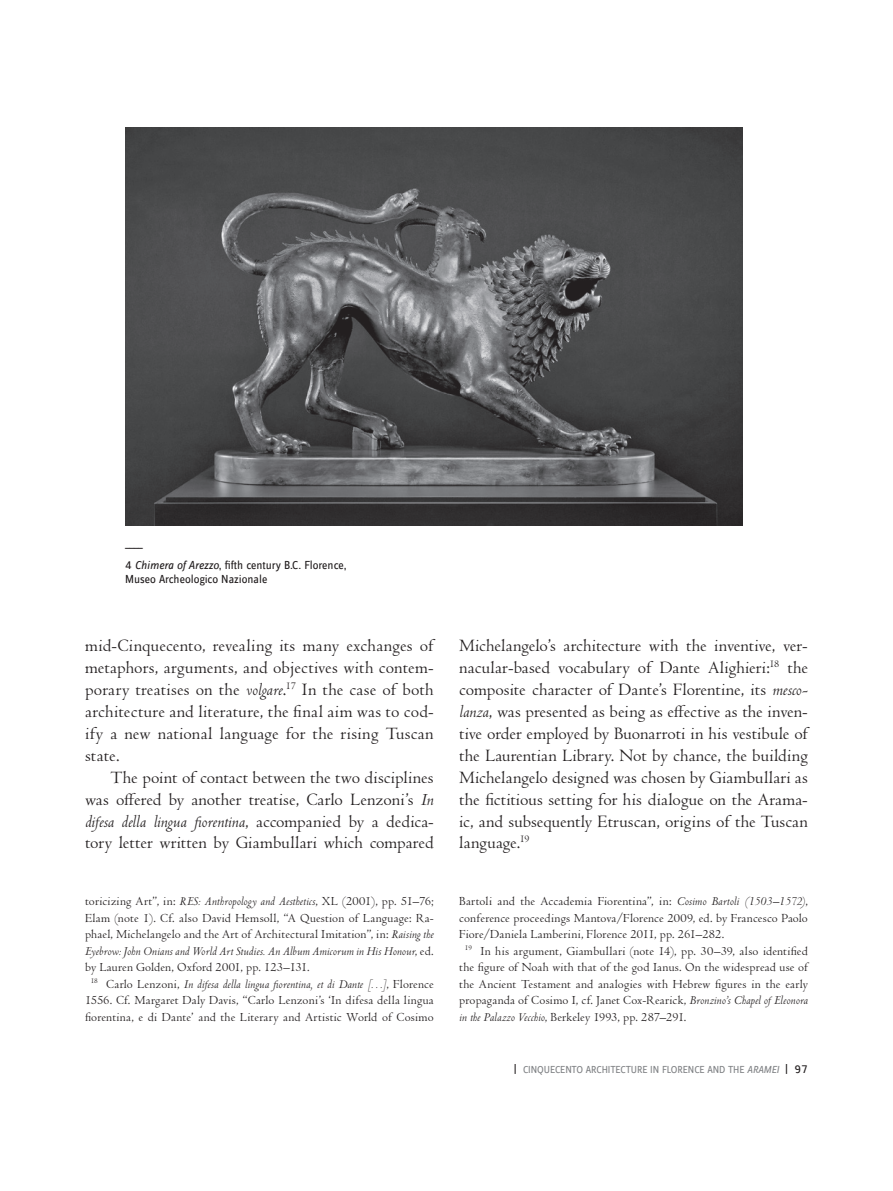
<style>
.page{position:relative;width:893px;height:1191px;background:#fff}
.page>*{position:absolute;margin:0;border:0;box-sizing:border-box;transform-origin:0 0}
.t1{font:18px/21.9px "Centaur MT Pro";letter-spacing:.005em;color:#231f20;text-align:justify}
.t2{font:12.75px "Centaur MT Pro";letter-spacing:.015em;color:#231f20}
.t3{font:italic 12.75px "Centaur MT Pro";letter-spacing:.01em;color:#231f20}
.t4{font:12.75px "Centaur MT Pro";letter-spacing:-.005em;color:#231f20}
.t5{font:12px/23px "Zine Sans Display Offc";color:#231f20}
.t6{font:10.5px "Zine Sans Display Offc";letter-spacing:-.01em;color:#808285}
.s1{font-style:italic}
.s2{font-style:normal}
.s3{font-size:12px;color:#231f20}
</style>
<div class="page">
<img style="left:125px;top:128px;width:617px;height:398px">
<p class="t5" style="left:125px;top:531px;width:223px">____<br>4 <span class="s1">Chimera of Arezzo</span>, fifth century B.C. Florence,</p>
<p class="t5" style="left:125px;top:568px;width:144px">Museo Archeologico Nazionale</p>
<p class="t1" style="left:85px;top:635px;width:351px">mid-Cinquecento, revealing its many exchanges of metaphors, arguments, and objectives with contem&shy;porary treatises on the <span class="s1">volgare</span>.<sup>17</sup> In the case of both architecture and literature, the final aim was to cod&shy;ify a new national language for the rising Tuscan state.</p>
<p class="t1" style="left:85px;top:766px;width:350px;text-indent:26px">The point of contact between the two disciplines was offered by another treatise, Carlo Lenzoni’s <span class="s1">In difesa della lingua fiorentina</span>, accompanied by a dedica&shy;tory letter written by Giambullari which compared</p>
<p class="t2" style="left:85px;top:894px;width:350px">toricizing Art”, in: <span class="s1">RES: Anthropology and Aesthetics</span>, XL (2001), pp. 51–76;</p>
<p class="t2" style="left:85px;top:910px;width:350px">Elam (note 1). Cf. also David Hemsoll, “A Question of Language: Ra-</p>
<p class="t2" style="left:85px;top:927px;width:350px">phael, Michelangelo and the Art of Architectural Imitation”, in: <span class="s1">Raising the</span></p>
<p class="t3" style="left:85px;top:942px;width:350px">Eyebrow: John Onians and World Art Studies. An Album Amicorum in His Honour<span class="s2">, ed.</span></p>
<p class="t2" style="left:85px;top:960px;width:226px">by Lauren Golden, Oxford 2001, pp. 123–131.</p>
<p class="t3" style="left:91px;top:975px;width:344px"><sup>18</sup> <span class="s2">Carlo Lenzoni,</span> In difesa della lingua fiorentina, et di Dante […]<span class="s2">, Florence</span></p>
<p class="t2" style="left:85px;top:993px;width:350px">1556. Cf. Margaret Daly Davis, “Carlo Lenzoni’s ‘In difesa della lingua</p>
<p class="t2" style="left:85px;top:1009px;width:350px">fiorentina, e di Dante’ and the Literary and Artistic World of Cosimo</p>
<p class="t1" style="left:459px;top:635px;width:351px">Michelangelo’s architecture with the inventive, ver&shy;nacular-based vocabulary of Dante Alighieri:<sup>18</sup> the composite character of Dante’s Florentine, its <span class="s1">mesco&shy;lanza</span>, was presented as being as effective as the inven&shy;tive order employed by Buonarroti in his vestibule of the Laurentian Library. Not by chance, the building Michelangelo designed was chosen by Giambullari as the fictitious setting for his dialogue on the Arama&shy;ic, and subsequently Etruscan, origins of the Tuscan language.<sup>19</sup></p>
<p class="t2" style="left:459px;top:894px;width:350px">Bartoli and the Accademia Fiorentina”, in: <span class="s1">Cosimo Bartoli (1503–1572)</span>,</p>
<p class="t2" style="left:459px;top:910px;width:350px">conference proceedings Mantova/Florence 2009, ed. by Francesco Paolo</p>
<p class="t2" style="left:459px;top:927px;width:266px">Fiore/Daniela Lamberini, Florence 2011, pp. 261–282.</p>
<p class="t2" style="left:465px;top:943px;width:344px"><sup>19</sup> In his argument, Giambullari (note 14), pp. 30–39, also identified</p>
<p class="t2" style="left:459px;top:960px;width:351px">the figure of Noah with that of the god Ianus. On the widespread use of</p>
<p class="t2" style="left:459px;top:976px;width:350px">the Ancient Testament and analogies with Hebrew figures in the early</p>
<p class="t2" style="left:459px;top:993px;width:350px">propaganda of Cosimo I, cf. Janet Cox-Rearick, <span class="s1">Bronzino’s Chapel of Eleonora</span></p>
<p class="t4" style="left:459px;top:1009px;width:229px"><span class="s1">in the Palazzo Vecchio</span>, Berkeley 1993, pp. 287–291.</p>
<p class="t6" style="left:514px;top:1064px;width:296px"><span class="s3">|</span> CINQUECENTO ARCHITECTURE IN FLORENCE AND THE <span class="s1">ARAMEI</span> <span class="s3">| 97</span></p>
</div>
